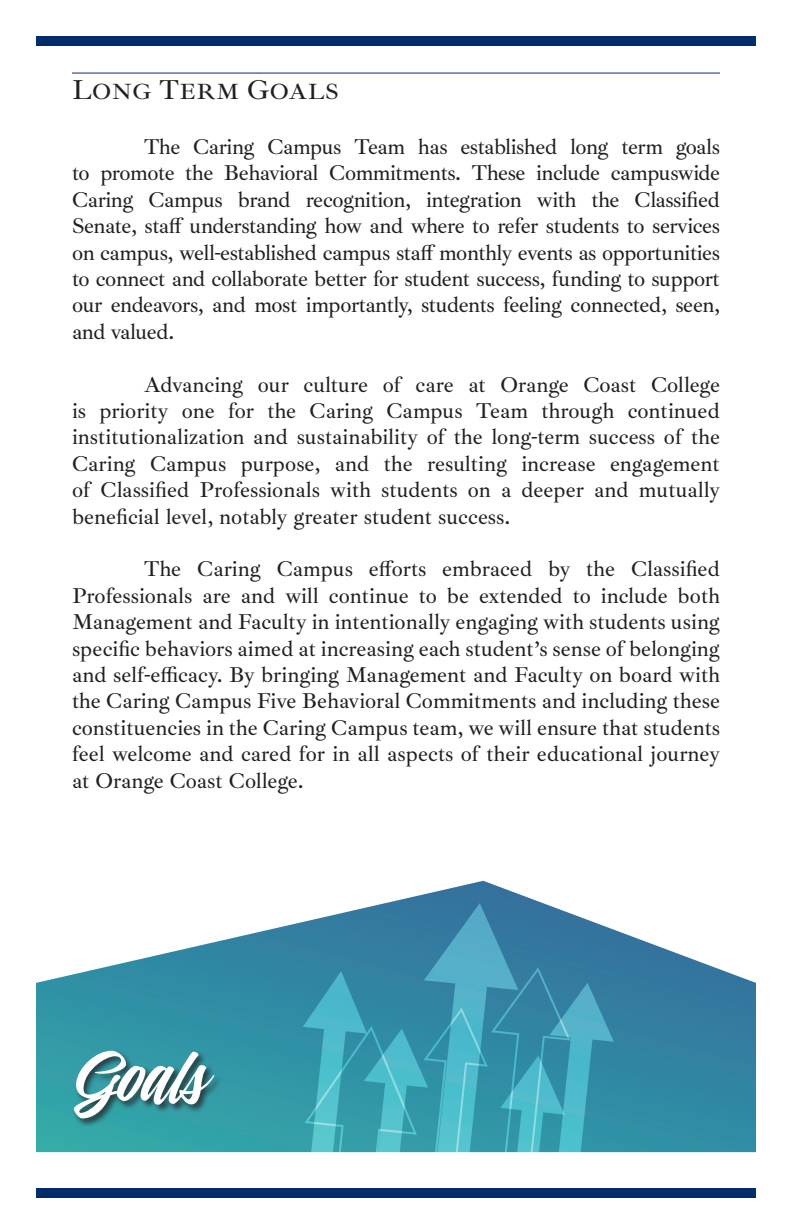
<style>
.page{position:relative;width:792px;height:1224px;background:#fff}
.page>*{position:absolute;margin:0;border:0;box-sizing:border-box;transform-origin:0 0}
.t1{font:68px "Indie";color:#fff}
.t2{font:500 28px "Ibarra Real Nova";color:#231f20}
.t3{font:500 22px/26.4px "Ibarra Real Nova";letter-spacing:-.01em;color:#231f20;text-align:justify}
</style>
<div class="page">
<hr style="left:72px;top:73px;width:648px;height:1px;background:#002c6b">
<div style="left:36px;top:36px;width:720px;height:10px;background:#002c6b"></div>
<svg style="left:36px;top:881px;width:720px;height:271px"></svg>
<div style="left:72px;top:1049px;width:151px;height:78px;background:#231f20;opacity:.75"></div>
<svg style="left:303px;top:903px;width:311px;height:250px"></svg>
<div style="left:36px;top:1188px;width:720px;height:10px;background:#002c6b"></div>
<h3 class="t2" style="left:72px;top:74px;width:269px">Long Term Goals</h3>
<p class="t3" style="left:72px;top:134px;width:650px;text-indent:72px">The Caring Campus Team has established long term goals to promote the Behavioral Commitments. These include campuswide Caring Campus brand recognition, integration with the Classified Senate, staff understanding how and where to refer students to services on campus, well-established campus staff monthly events as opportunities to connect and collaborate better for student success, funding to support our endeavors, and most importantly, students feeling connected, seen, and valued.</p>
<p class="t3" style="left:72px;top:371px;width:650px;text-indent:72px">Advancing our culture of care at Orange Coast College is priority one for the Caring Campus Team through continued institutionalization and sustainability of the long-term success of the Caring Campus purpose, and the resulting increase engagement of Classified Professionals with students on a deeper and mutually beneficial level, notably greater student success.</p>
<p class="t3" style="left:72px;top:556px;width:650px;text-indent:72px">The Caring Campus efforts embraced by the Classified Professionals are and will continue to be extended to include both Management and Faculty in intentionally engaging with students using specific behaviors aimed at increasing each student’s sense of belonging and self-efficacy. By bringing Management and Faculty on board with the Caring Campus Five Behavioral Commitments and including these constituencies in the Caring Campus team, we will ensure that students feel welcome and cared for in all aspects of their educational journey at Orange Coast College.</p>
<p class="t1" style="left:76px;top:1033px;width:138px">Goals</p>
</div>
